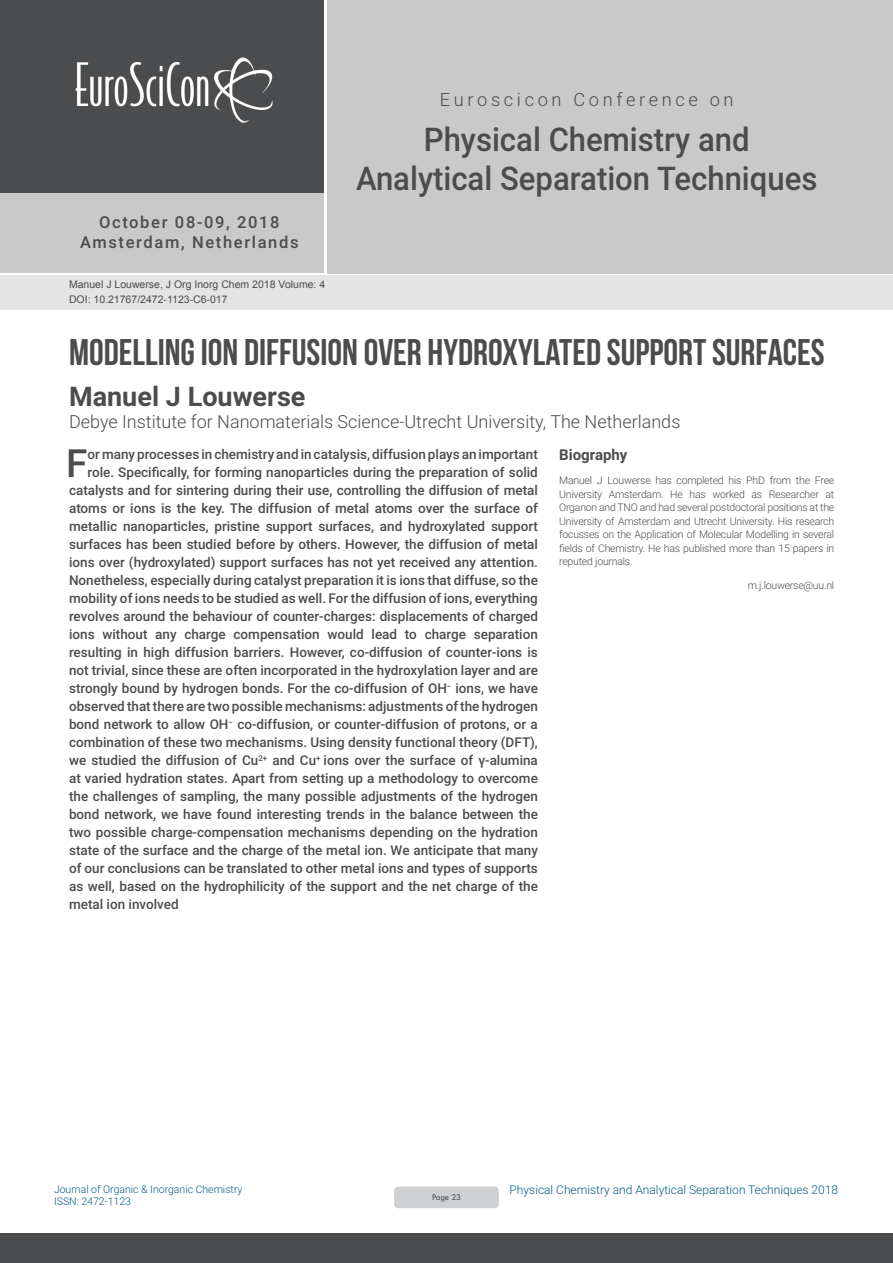
<style>
.page{position:relative;width:893px;height:1263px;background:#fff}
.page>*{position:absolute;margin:0;border:0;box-sizing:border-box;transform-origin:0 0}
.Abstract{font:500 38.85px "Roboto";color:#4b4c4d}
.t1{font:37.05px "Bebas Neue";color:#4b4c4d}
.t2{font:500 32.7px/39.2px "Roboto";color:#4b4c4d;text-align:center;scale:.95 1}
.t3{font:700 27px "Roboto";color:#4b4c4d}
.t4{font:300 18.3px "Roboto";letter-spacing:.2em;color:#4b4c4d}
.t5{font:300 18px "Roboto";color:#4b4c4d}
.t6{font:500 16.5px/19.8px "Roboto";letter-spacing:.1em;color:#4b4c4d;text-align:center}
.Bio_Heading{font:700 15px "Roboto";color:#4b4c4d}
.Abstract-2{font:500 13.5px "Roboto";color:#4b4c4d}
.t7{font:300 12px "Roboto";color:#045b81}
.Biography{font:300 10.5px/13.5px "Roboto";letter-spacing:-.02em;color:#4b4c4d;text-align:justify}
.t8{font:10.5px "Arial";color:#4b4c4d}
.t9{font:300 10.5px/12.6px "Roboto";color:#045b81}
.t10{font:9px "Tw Cen";letter-spacing:-.02em;color:#4b4c4d;scale:.95 1}
</style>
<div class="page">
<div style="left:0;top:0;width:323px;height:193px;background:#4b4c4d"></div>
<div style="left:1px;top:193px;width:323px;height:80px;background:#c9c9c9"></div>
<div style="left:327px;top:0;width:566px;height:273px;background:#c9c9c9"></div>
<img style="left:75px;top:57px;width:198px;height:66px">
<div style="left:0;top:1233px;width:893px;height:30px;background:#4b4c4d"></div>
<div style="left:1px;top:275px;width:892px;height:35px;background:#e4e4e4"></div>
<div style="left:394px;top:1186px;width:105px;height:22px;background:#cfd0d2;border-radius:4px"></div>
<p class="t6" style="left:80px;top:211px;width:220px">October 08-09, 2018<br>Amsterdam, Netherlands</p>
<p class="t8" style="left:69px;top:278px;width:258px">Manuel J Louwerse, J Org Inorg Chem 2018 Volume: 4</p>
<p class="t8" style="left:69px;top:292px;width:160px">DOI: 10.21767/2472-1123-C6-017</p>
<h3 class="t4" style="left:440px;top:87px;width:295px">Euroscicon Conference on</h3>
<h3 class="t2" style="left:356px;top:119px;width:487px">Physical Chemistry and<br>Analytical Separation Techniques</h3>
<p class="t1" style="left:69px;top:331px;width:757px">MODELLING ION DIFFUSION OVER HYDROXYLATED SUPPORT SURFACES</p>
<p class="t3" style="left:69px;top:377px;width:238px">Manuel J Louwerse</p>
<p class="t5" style="left:69px;top:409px;width:613px">Debye Institute for Nanomaterials Science-Utrecht University, The Netherlands</p>
<p class="Abstract" style="left:66px;top:436px;width:23px">F</p>
<p class="Abstract-2" style="left:88px;top:445px;width:452px">or many processes in chemistry and in catalysis, diffusion plays an important</p>
<p class="Abstract-2" style="left:88px;top:463px;width:452px">role. Specifically, for forming nanoparticles during the preparation of solid</p>
<p class="Abstract-2" style="left:69px;top:481px;width:470px">catalysts and for sintering during their use, controlling the diffusion of metal</p>
<p class="Abstract-2" style="left:69px;top:499px;width:470px">atoms or ions is the key. The diffusion of metal atoms over the surface of</p>
<p class="Abstract-2" style="left:69px;top:517px;width:470px">metallic nanoparticles, pristine support surfaces, and hydroxylated support</p>
<p class="Abstract-2" style="left:69px;top:535px;width:470px">surfaces has been studied before by others. However, the diffusion of metal</p>
<p class="Abstract-2" style="left:69px;top:553px;width:470px">ions over (hydroxylated) support surfaces has not yet received any attention.</p>
<p class="Abstract-2" style="left:69px;top:571px;width:470px">Nonetheless, especially during catalyst preparation it is ions that diffuse, so the</p>
<p class="Abstract-2" style="left:69px;top:589px;width:470px">mobility of ions needs to be studied as well. For the diffusion of ions, everything</p>
<p class="Abstract-2" style="left:69px;top:607px;width:470px">revolves around the behaviour of counter-charges: displacements of charged</p>
<p class="Abstract-2" style="left:69px;top:625px;width:470px">ions without any charge compensation would lead to charge separation</p>
<p class="Abstract-2" style="left:69px;top:643px;width:470px">resulting in high diffusion barriers. However, co-diffusion of counter-ions is</p>
<p class="Abstract-2" style="left:69px;top:661px;width:470px">not trivial, since these are often incorporated in the hydroxylation layer and are</p>
<p class="Abstract-2" style="left:69px;top:679px;width:470px">strongly bound by hydrogen bonds. For the co-diffusion of OH<sup>−</sup> ions, we have</p>
<p class="Abstract-2" style="left:69px;top:697px;width:470px">observed that there are two possible mechanisms: adjustments of the hydrogen</p>
<p class="Abstract-2" style="left:69px;top:715px;width:470px">bond network to allow OH<sup>−</sup> co-diffusion, or counter-diffusion of protons, or a</p>
<p class="Abstract-2" style="left:69px;top:733px;width:470px">combination of these two mechanisms. Using density functional theory (DFT),</p>
<p class="Abstract-2" style="left:69px;top:751px;width:470px">we studied the diffusion of Cu<sup>2+</sup> and Cu<sup>+</sup> ions over the surface of γ-alumina</p>
<p class="Abstract-2" style="left:69px;top:769px;width:470px">at varied hydration states. Apart from setting up a methodology to overcome</p>
<p class="Abstract-2" style="left:69px;top:787px;width:470px">the challenges of sampling, the many possible adjustments of the hydrogen</p>
<p class="Abstract-2" style="left:69px;top:805px;width:470px">bond network, we have found interesting trends in the balance between the</p>
<p class="Abstract-2" style="left:69px;top:823px;width:470px">two possible charge-compensation mechanisms depending on the hydration</p>
<p class="Abstract-2" style="left:69px;top:841px;width:470px">state of the surface and the charge of the metal ion. We anticipate that many</p>
<p class="Abstract-2" style="left:69px;top:859px;width:470px">of our conclusions can be translated to other metal ions and types of supports</p>
<p class="Abstract-2" style="left:69px;top:877px;width:470px">as well, based on the hydrophilicity of the support and the net charge of the</p>
<p class="Abstract-2" style="left:69px;top:895px;width:111px">metal ion involved</p>
<p class="Bio_Heading" style="left:559px;top:444px;width:70px">Biography</p>
<p class="Biography" style="left:559px;top:473px;width:277px">Manuel J Louwerse has completed his PhD from the Free University Amsterdam. He has worked as Researcher at Organon and TNO and had several postdoctoral positions at the University of Amsterdam and Utrecht University. His research focusses on the Application of Molecular Modelling in several fields of Chemistry. He has published more than 15 papers in reputed journals.</p>
<p class="Biography" style="left:748px;top:578px;width:88px">m.j.louwerse@uu.nl</p>
<p class="t9" style="left:54px;top:1182px;width:190px">Journal of Organic &amp; Inorganic Chemistry<br>ISSN: 2472-1123</p>
<p class="t7" style="left:510px;top:1181px;width:330px">Physical Chemistry and Analytical Separation Techniques 2018</p>
<p class="t10" style="left:432px;top:1192px;width:32px">Page 23</p>
</div>
